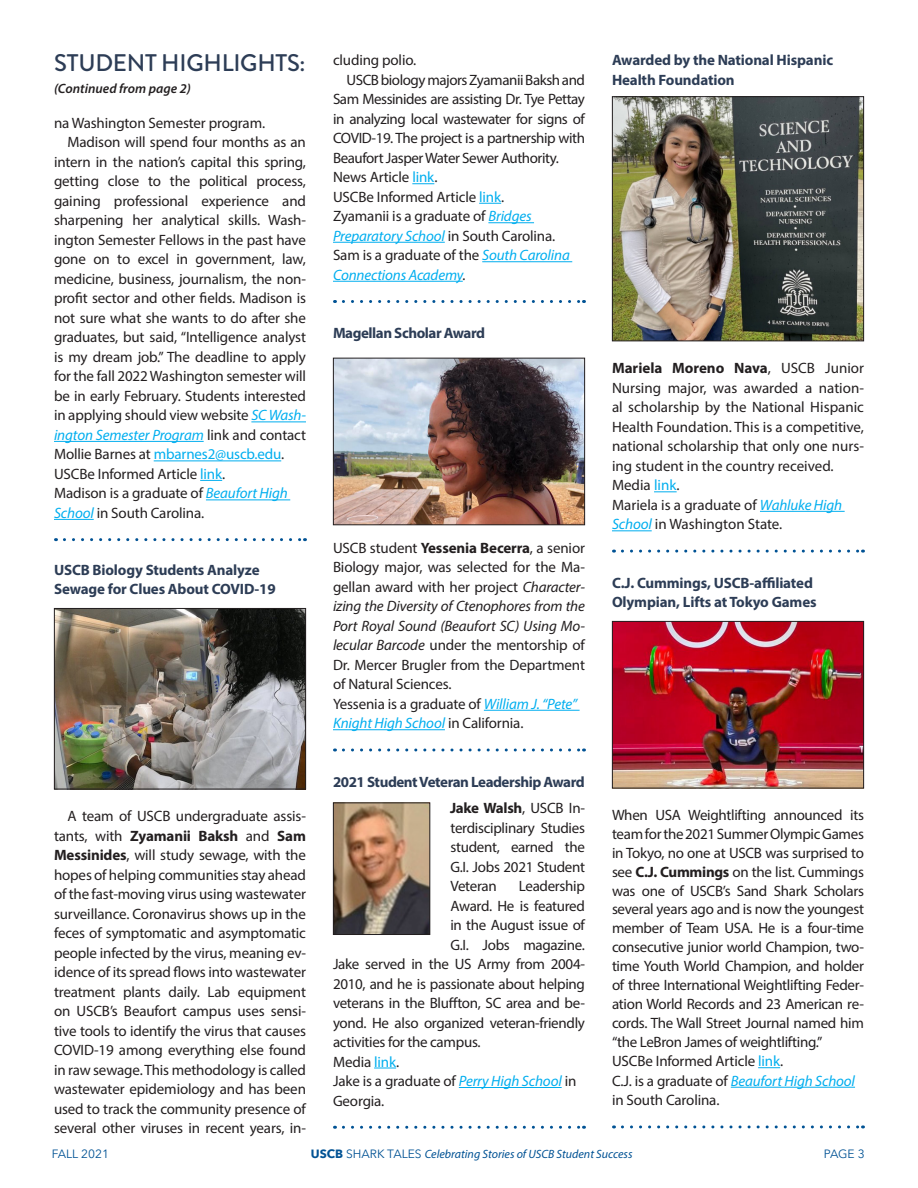
<style>
.page{position:relative;width:918px;height:1188px;background:#fff}
.page>*{position:absolute;margin:0;border:0;box-sizing:border-box;transform-origin:0 0}
.Text{font:500 24px "Brandon Grotesque";letter-spacing:-.01em;color:#2d3d56}
.Text-2{font:15px/19.5px "Myriad Pro";letter-spacing:-.01em;color:#231f20;text-align:justify}
.t1{font:700 15px/19.5px "Myriad Pro";letter-spacing:-.01em;color:#2d3d56}
.t2{font:700 15px "Myriad Pro";letter-spacing:-.03em;color:#2d3d56}
.Text-3{font:italic 15px/19.5px "Myriad Pro";letter-spacing:-.01em;color:#00aeef}
.Text-4{font:italic 600 13.5px "Myriad Pro";color:#231f20}
.t3{font:italic 12px "Myriad Pro";color:#005294}
.t4{font:12px "Avenir Next";color:#005294}
.s1{font-style:italic;color:#00aeef}
.s2{color:#00aeef}
.s3{font-weight:700}
.s4{font-style:normal;color:#231f20}
.s5{color:#231f20}
.s6{font-style:italic}
.s7{font-family:"Avenir Next";font-weight:700;font-style:normal}
.s8{font-family:"Avenir Next";font-style:normal}
</style>
<div class="page">
<hr style="left:251px;top:422px;width:55px;height:1px;background:#00aeef">
<hr style="left:54px;top:441px;width:150px;height:1px;background:#00aeef">
<hr style="left:154px;top:461px;width:127px;height:1px;background:#00aeef">
<svg style="left:200px;top:480px;width:22px;height:1px"></svg>
<hr style="left:206px;top:500px;width:84px;height:1px;background:#00aeef">
<svg style="left:64px;top:538px;width:241px;height:3px"></svg>
<hr style="left:54px;top:519px;width:40px;height:1px;background:#00aeef">
<img style="left:56px;top:610px;width:248px;height:177px">
<div style="left:54px;top:608px;width:252px;height:181px;border:1px solid #231f20"></div>
<svg style="left:412px;top:183px;width:22px;height:1px"></svg>
<svg style="left:479px;top:203px;width:22px;height:1px"></svg>
<hr style="left:488px;top:222px;width:46px;height:1px;background:#00aeef">
<hr style="left:333px;top:242px;width:112px;height:1px;background:#00aeef">
<hr style="left:482px;top:261px;width:90px;height:1px;background:#00aeef">
<svg style="left:343px;top:300px;width:242px;height:3px"></svg>
<hr style="left:333px;top:281px;width:130px;height:1px;background:#00aeef">
<hr style="left:484px;top:710px;width:96px;height:1px;background:#00aeef">
<svg style="left:343px;top:748px;width:242px;height:4px"></svg>
<hr style="left:333px;top:729px;width:112px;height:1px;background:#00aeef">
<svg style="left:374px;top:1068px;width:22px;height:1px"></svg>
<hr style="left:459px;top:1087px;width:103px;height:1px;background:#00aeef">
<svg style="left:343px;top:1126px;width:242px;height:3px"></svg>
<img style="left:335px;top:360px;width:248px;height:163px">
<div style="left:333px;top:358px;width:252px;height:167px;border:1px solid #231f20"></div>
<img style="left:335px;top:804px;width:93px;height:129px">
<div style="left:333px;top:802px;width:97px;height:133px;border:1px solid #231f20"></div>
<svg style="left:654px;top:491px;width:23px;height:1px"></svg>
<hr style="left:760px;top:511px;width:85px;height:1px;background:#00aeef">
<svg style="left:622px;top:550px;width:241px;height:3px"></svg>
<hr style="left:612px;top:530px;width:40px;height:1px;background:#00aeef">
<svg style="left:758px;top:1067px;width:22px;height:1px"></svg>
<hr style="left:731px;top:1087px;width:124px;height:1px;background:#00aeef">
<svg style="left:622px;top:1125px;width:241px;height:3px"></svg>
<img style="left:614px;top:98px;width:248px;height:241px">
<div style="left:612px;top:96px;width:252px;height:245px;border:1px solid #231f20"></div>
<img style="left:614px;top:623px;width:248px;height:163px">
<div style="left:612px;top:621px;width:252px;height:167px;border:1px solid #231f20"></div>
<p class="Text" style="left:54px;top:46px;width:253px">STUDENT HIGHLIGHTS:</p>
<p class="Text-4" style="left:54px;top:79px;width:138px">(Continued from page 2)</p>
<p class="Text-2" style="left:54px;top:113px;width:213px">na Washington Semester program.</p>
<p class="Text-2" style="left:54px;top:132px;width:254px;text-indent:14px">Madison will spend four months as an intern in the nation’s capital this spring, getting close to the political process, gaining professional experience and sharpening her analytical skills. Wash&shy;ington Semester Fellows in the past have gone on to excel in government, law, medicine, business, journalism, the non&shy;profit sector and other fields. Madison is not sure what she wants to do after she graduates, but said, “Intelligence analyst is my dream job.” The deadline to apply for the fall 2022 Washington semester will be in early February. Students interested in applying should view website <span class="s1">SC Wash&shy;ington Semester Program</span> link and contact Mollie Barnes at <span class="s2">mbarnes2@uscb.edu</span>.</p>
<p class="Text-2" style="left:54px;top:464px;width:173px">USCBe Informed Article <span class="s2">link</span>.</p>
<p class="Text-2" style="left:54px;top:483px;width:235px">Madison is a graduate of <span class="s1">Beaufort High<br>School</span> in South Carolina.</p>
<p class="t1" style="left:54px;top:560px;width:223px">USCB Biology Students Analyze<br>Sewage for Clues About COVID-19</p>
<p class="Text-2" style="left:54px;top:806px;width:254px;text-indent:14px">A team of USCB undergraduate assis&shy;tants, with <span class="s3">Zyamanii Baksh</span> and <span class="s3">Sam Messinides</span>, will study sewage, with the hopes of helping communities stay ahead of the fast-moving virus using wastewater surveillance. Coronavirus shows up in the feces of symptomatic and asymptomatic people infected by the virus, meaning ev&shy;idence of its spread flows into wastewater treatment plants daily. Lab equipment on USCB’s Beaufort campus uses sensi&shy;tive tools to identify the virus that causes COVID-19 among everything else found in raw sewage. This methodology is called wastewater epidemiology and has been used to track the community presence of several other viruses in recent years, in-</p>
<p class="Text-2" style="left:333px;top:50px;width:85px">cluding polio.</p>
<p class="Text-2" style="left:333px;top:70px;width:254px;text-indent:14px">USCB biology majors Zyamanii Baksh and Sam Messinides are assisting Dr. Tye Pettay in analyzing local wastewater for signs of COVID-19. The project is a partnership with Beaufort Jasper Water Sewer Authority.</p>
<p class="Text-2" style="left:333px;top:167px;width:106px">News Article <span class="s2">link</span>.</p>
<p class="Text-2" style="left:333px;top:187px;width:173px">USCBe Informed Article <span class="s2">link</span>.</p>
<p class="Text-2" style="left:333px;top:206px;width:224px">Zyamanii is a graduate of <span class="s1">Bridges<br>Preparatory School</span> in South Carolina.</p>
<p class="Text-3" style="left:333px;top:245px;width:238px"><span class="s4">Sam is a graduate of the</span> South Carolina<br>Connections Academy<span class="s5">.</span></p>
<p class="t2" style="left:333px;top:323px;width:154px">Magellan Scholar Award</p>
<p class="Text-2" style="left:333px;top:538px;width:254px">USCB student <span class="s3">Yessenia Becerra</span>, a senior Biology major, was selected for the Ma&shy;gellan award with her project <span class="s6">Character&shy;izing the Diversity of Ctenophores from the Port Royal Sound (Beaufort SC) Using Mo&shy;lecular Barcode</span> under the mentorship of Dr. Mercer Brugler from the Department of Natural Sciences.</p>
<p class="Text-2" style="left:333px;top:694px;width:246px">Yessenia is a graduate of <span class="s1">William J. “Pete”<br>Knight High School</span> in California.</p>
<p class="t2" style="left:333px;top:772px;width:253px">2021 Student Veteran Leadership Award</p>
<p class="Text-2" style="left:450px;top:798px;width:136px"><span class="s3">Jake Walsh</span>, USCB In&shy;terdisciplinary Studies student, earned the G.I. Jobs 2021 Student Veteran</p>
<p class="Text-2" style="left:519px;top:876px;width:68px">Leadership</p>
<p class="Text-2" style="left:450px;top:895px;width:136px">Award. He is featured</p>
<p class="Text-2" style="left:450px;top:915px;width:136px">in the August issue of</p>
<p class="Text-2" style="left:450px;top:934px;width:136px">G.I. Jobs magazine.</p>
<p class="Text-2" style="left:333px;top:954px;width:254px">Jake served in the US Army from 2004-</p>
<p class="Text-2" style="left:333px;top:973px;width:254px">2010, and he is passionate about helping</p>
<p class="Text-2" style="left:333px;top:993px;width:254px">veterans in the Bluffton, SC area and be-</p>
<p class="Text-2" style="left:333px;top:1012px;width:254px">yond. He also organized veteran-friendly</p>
<p class="Text-2" style="left:333px;top:1032px;width:149px">activities for the campus.</p>
<p class="Text-2" style="left:333px;top:1051px;width:68px">Media <span class="s2">link</span>.</p>
<p class="Text-2" style="left:333px;top:1071px;width:245px">Jake is a graduate of <span class="s1">Perry High School</span> in<br>Georgia.</p>
<p class="t1" style="left:612px;top:50px;width:223px">Awarded by the National Hispanic<br>Health Foundation</p>
<p class="Text-2" style="left:612px;top:358px;width:254px"><span class="s3">Mariela Moreno Nava</span>, USCB Junior Nursing major, was awarded a nation&shy;al scholarship by the National Hispanic Health Foundation. This is a competitive, national scholarship that only one nurs&shy;ing student in the country received.</p>
<p class="Text-2" style="left:612px;top:475px;width:69px">Media <span class="s2">link</span>.</p>
<p class="Text-2" style="left:612px;top:495px;width:232px">Mariela is a graduate of <span class="s1">Wahluke High<br>School</span> in Washington State.</p>
<p class="t1" style="left:612px;top:573px;width:206px">C.J. Cummings, USCB-affiliated<br>Olympian, Lifts at Tokyo Games</p>
<p class="Text-2" style="left:612px;top:805px;width:254px;line-height:18.9px">When USA Weightlifting announced its team for the 2021 Summer Olympic Games in Tokyo, no one at USCB was surprised to see <span class="s3">C.J. Cummings</span> on the list. Cummings was one of USCB’s Sand Shark Scholars several years ago and is now the youngest member of Team USA. He is a four-time consecutive junior world Champion, two&shy;time Youth World Champion, and holder of three International Weightlifting Feder&shy;ation World Records and 23 American re&shy;cords. The Wall Street Journal named him “the LeBron James of weightlifting.”</p>
<p class="Text-2" style="left:612px;top:1051px;width:173px">USCBe Informed Article <span class="s2">link</span>.</p>
<p class="Text-2" style="left:612px;top:1071px;width:245px">C.J. is a graduate of <span class="s1">Beaufort High School </span>in South Carolina.</p>
<p class="t4" style="left:52px;top:1144px;width:59px">FALL 2021</p>
<p class="t3" style="left:311px;top:1147px;width:323px"><span class="s7">USCB</span> <span class="s8">SHARK TALES</span> Celebrating Stories of USCB Student Success</p>
<p class="t4" style="left:824px;top:1144px;width:42px">PAGE 3</p>
</div>
